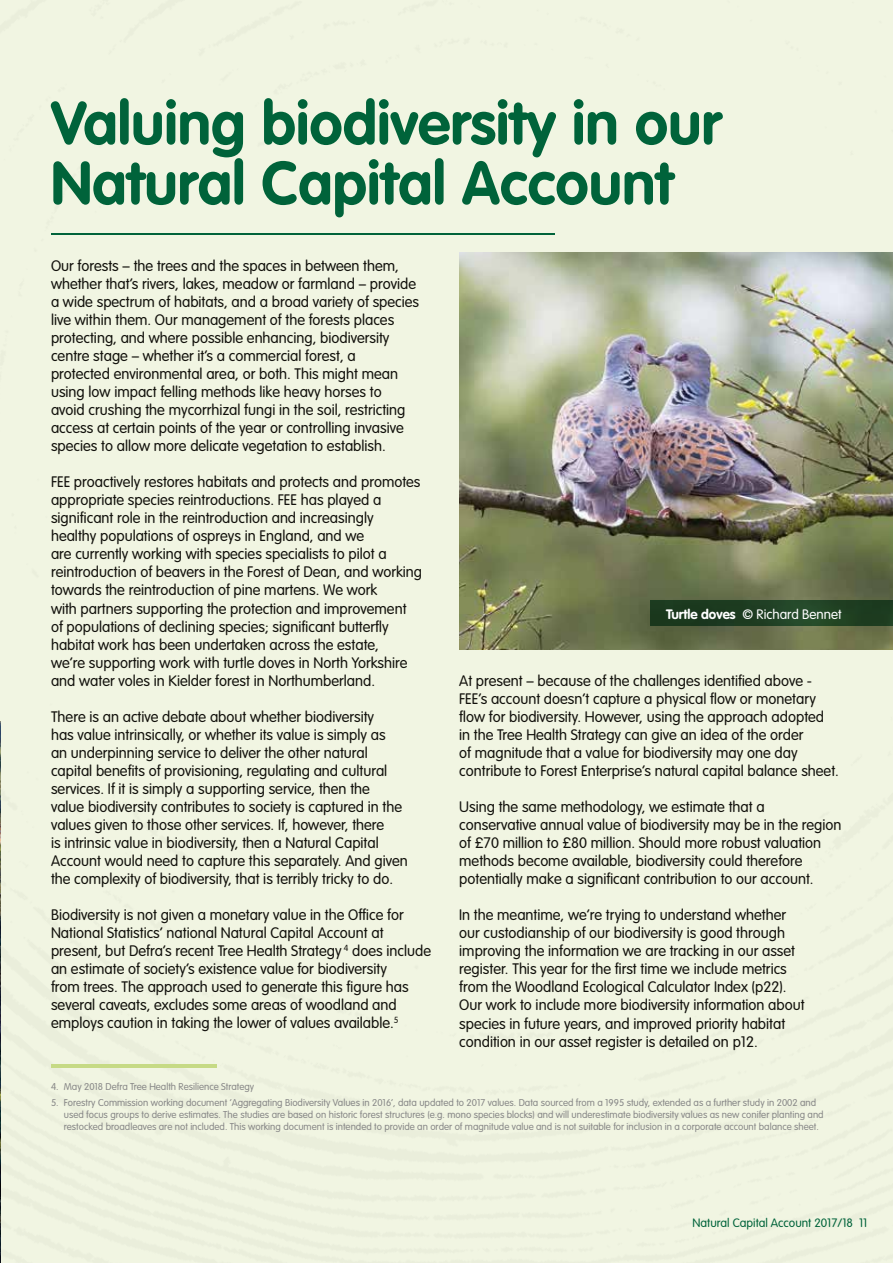
<style>
.page{position:relative;width:893px;height:1263px;background:#f1f5e2}
.page>*{position:absolute;margin:0;border:0;box-sizing:border-box;transform-origin:0 0}
.t1{font:700 60px/60px "VAG Rounded";color:#00633a}
.t2{font:300 15px/18px "VAG Rounded";color:#12110c}
.t3{font:300 13.5px "VAG Rounded";color:#fff}
.t4{font:300 12px "VAG Rounded";color:#00633a}
.t5{font:300 9.75px/11.7px "VAG Rounded";color:#878787}
.s1{font-weight:700}
</style>
<div class="page">
<img style="left:459px;top:253px;width:434px;height:396px">
<div style="left:651px;top:601px;width:242px;height:25px;background:linear-gradient(to right,#1b391f,#224425)"></div>
<img style="left:0;top:722px;width:1px;height:541px">
<hr style="left:51px;top:1064px;width:166px;height:4px;background:#c6da85">
<hr style="left:51px;top:233px;width:504px;height:2px;background:#00633a">
<svg style="left:0;top:1209px;width:1px;height:25px"></svg>
<h1 class="t1" style="left:51px;top:93px;width:672px">Valuing biodiversity in our<br>Natural Capital Account</h1>
<p class="t2" style="left:51px;top:256px;width:370px">Our forests – the trees and the spaces in between them, whether that’s rivers, lakes, meadow or farmland – provide a wide spectrum of habitats, and a broad variety of species live within them. Our management of the forests places protecting, and where possible enhancing, biodiversity centre stage – whether it’s a commercial forest, a<br>protected environmental area, or both. This might mean using low impact felling methods like heavy horses to avoid crushing the mycorrhizal fungi in the soil, restricting access at certain points of the year or controlling invasive species to allow more delicate vegetation to establish.</p>
<p class="t2" style="left:51px;top:473px;width:373px">FEE proactively restores habitats and protects and promotes appropriate species reintroductions. FEE has played a significant role in the reintroduction and increasingly healthy populations of ospreys in England, and we<br>are currently working with species specialists to pilot a reintroduction of beavers in the Forest of Dean, and working towards the reintroduction of pine martens. We work<br>with partners supporting the protection and improvement<br>of populations of declining species; significant butterfly habitat work has been undertaken across the estate,<br>we’re supporting work with turtle doves in North Yorkshire and water voles in Kielder forest in Northumberland.</p>
<p class="t2" style="left:51px;top:707px;width:358px">There is an active debate about whether biodiversity<br>has value intrinsically, or whether its value is simply as<br>an underpinning service to deliver the other natural capital benefits of provisioning, regulating and cultural services. If it is simply a supporting service, then the<br>value biodiversity contributes to society is captured in the values given to those other services. If, however, there<br>is intrinsic value in biodiversity, then a Natural Capital Account would need to capture this separately. And given the complexity of biodiversity, that is terribly tricky to do.</p>
<p class="t2" style="left:51px;top:906px;width:382px">Biodiversity is not given a monetary value in the Office for National Statistics’ national Natural Capital Account at present, but Defra’s recent Tree Health Strategy <sup>4</sup> does include an estimate of society’s existence value for biodiversity<br>from trees. The approach used to generate this figure has several caveats, excludes some areas of woodland and employs caution in taking the lower of values available.<sup>5</sup></p>
<p class="t3" style="left:666px;top:606px;width:177px"><span class="s1">Turtle doves</span> © Richard Bennet</p>
<p class="t2" style="left:459px;top:671px;width:381px">At present – because of the challenges identified above - FEE’s account doesn’t capture a physical flow or monetary flow for biodiversity. However, using the approach adopted in the Tree Health Strategy can give an idea of the order<br>of magnitude that a value for biodiversity may one day contribute to Forest Enterprise’s natural capital balance sheet.</p>
<p class="t2" style="left:459px;top:798px;width:384px">Using the same methodology, we estimate that a conservative annual value of biodiversity may be in the region of £70 million to £80 million. Should more robust valuation methods become available, biodiversity could therefore potentially make a significant contribution to our account.</p>
<p class="t2" style="left:459px;top:906px;width:347px">In the meantime, we’re trying to understand whether our custodianship of our biodiversity is good through improving the information we are tracking in our asset register. This year for the first time we include metrics from the Woodland Ecological Calculator Index (p22).<br>Our work to include more biodiversity information about species in future years, and improved priority habitat condition in our asset register is detailed on p12.</p>
<p class="t5" style="left:51px;top:1081px;width:205px">4. May 2018 Defra Tree Health Resilience Strategy</p>
<p class="t5" style="left:64px;top:1097px;width:761px;text-indent:-13px">5. Forestry Commission working document ‘Aggregating Biodiversity Values in 2016’, data updated to 2017 values. Data sourced from a 1995 study, extended as a further study in 2002 and used focus groups to derive estimates. The studies are based on historic forest structures (e.g. mono species blocks) and will underestimate biodiversity values as new conifer planting and restocked broadleaves are not included. This working document is intended to provide an order of magnitude value and is not suitable for inclusion in a corporate account balance sheet.</p>
<p class="t4" style="left:693px;top:1216px;width:176px">Natural Capital Account 2017/18 11</p>
</div>
